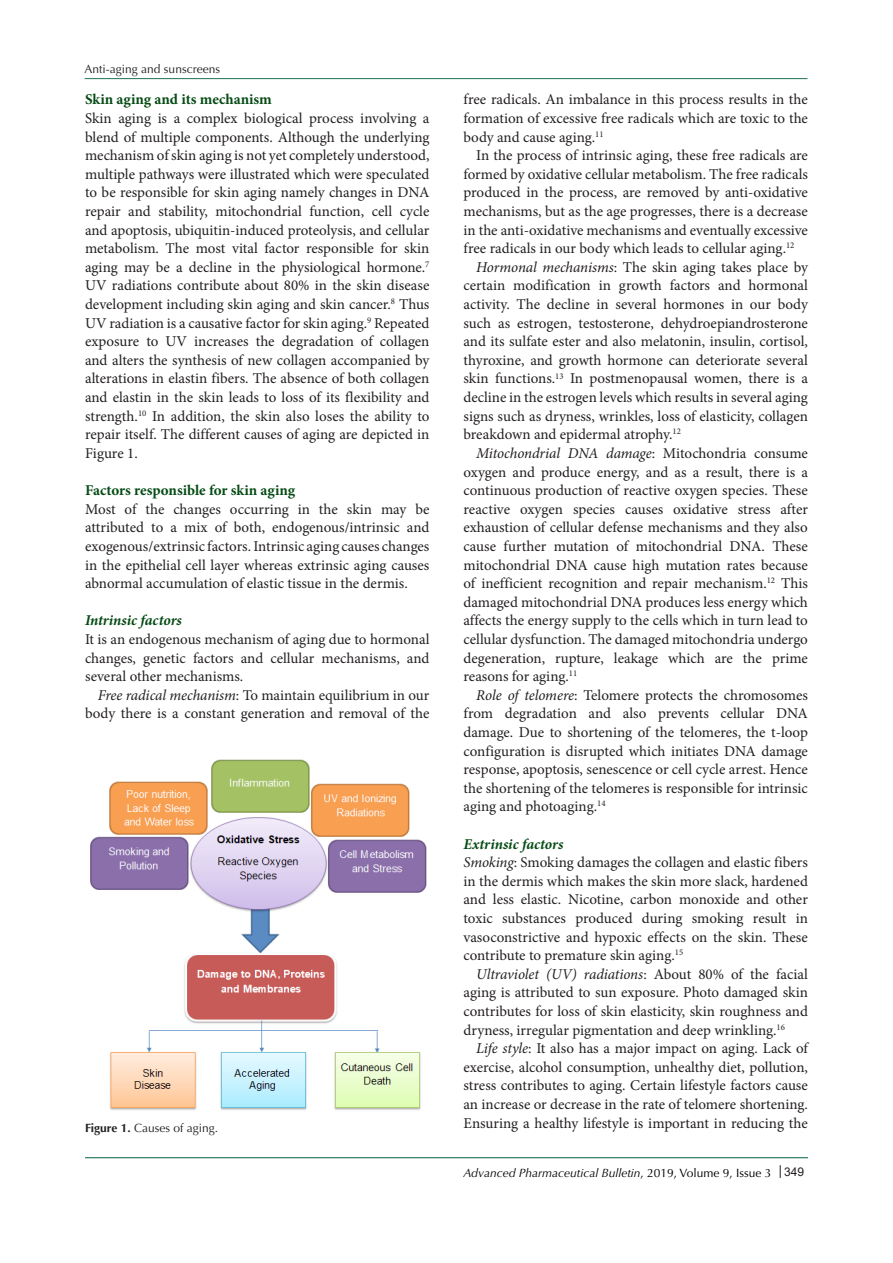
<style>
.page{position:relative;width:893px;height:1263px;background:#fff}
.page>*{position:absolute;margin:0;border:0;box-sizing:border-box;transform-origin:0 0}
.t1{font:15px/18.6px "Minion Pro";color:#231f20;text-align:justify}
.t2{font:700 15px "Minion Pro";color:#054b14}
.t3{font:italic 700 15px "Minion Pro";color:#054b14}
.t4{font:italic 12px "Optima LT Std";color:#000}
.t5{font:12px "Optima LT Std";color:#231f20}
.s1{font-style:italic}
.s2{font-weight:700}
.s3{font-style:normal}
.s4{font-family:"Arial";font-style:normal;color:#231f20}
</style>
<div class="page">
<svg style="left:780px;top:1165px;width:1px;height:13px"></svg>
<hr style="left:85px;top:1157px;width:723px;height:1px;background:#1e7252">
<hr style="left:85px;top:78px;width:722px;height:1px;background:#1e7252">
<img style="left:90px;top:759px;width:337px;height:351px">
<p class="t5" style="left:85px;top:62px;width:137px">Anti-aging and sunscreens</p>
<p class="t2" style="left:85px;top:89px;width:188px">Skin aging and its mechanism</p>
<p class="t1" style="left:85px;top:109px;width:346px">Skin aging is a complex biological process involving a blend of multiple components. Although the underlying mechanism of skin aging is not yet completely understood, multiple pathways were illustrated which were speculated to be responsible for skin aging namely changes in DNA repair and stability, mitochondrial function, cell cycle and apoptosis, ubiquitin-induced proteolysis, and cellular metabolism. The most vital factor responsible for skin aging may be a decline in the physiological hormone.<sup>7<br></sup>UV radiations contribute about 80% in the skin disease development including skin aging and skin cancer.<sup>8</sup> Thus UV radiation is a causative factor for skin aging.<sup>9</sup> Repeated exposure to UV increases the degradation of collagen and alters the synthesis of new collagen accompanied by alterations in elastin fibers. The absence of both collagen and elastin in the skin leads to loss of its flexibility and strength.<sup>10</sup> In addition, the skin also loses the ability to repair itself. The different causes of aging are depicted in Figure 1.</p>
<p class="t2" style="left:85px;top:480px;width:212px">Factors responsible for skin aging</p>
<p class="t1" style="left:85px;top:500px;width:346px">Most of the changes occurring in the skin may be attributed to a mix of both, endogenous/intrinsic and exogenous/extrinsic factors. Intrinsic aging causes changes in the epithelial cell layer whereas extrinsic aging causes abnormal accumulation of elastic tissue in the dermis.</p>
<p class="t3" style="left:85px;top:610px;width:98px">Intrinsic factors</p>
<p class="t1" style="left:85px;top:630px;width:346px">It is an endogenous mechanism of aging due to hormonal changes, genetic factors and cellular mechanisms, and several other mechanisms.</p>
<p class="t1" style="left:85px;top:686px;width:346px;text-align:right"><span class="s1">Free radical mechanism</span>: To maintain equilibrium in our body there is a constant generation and removal of the</p>
<p class="t5" style="left:85px;top:1121px;width:135px"><span class="s2">Figure 1.</span> Causes of aging.</p>
<p class="t1" style="left:463px;top:90px;width:346px">free radicals. An imbalance in this process results in the formation of excessive free radicals which are toxic to the body and cause aging.<sup>11</sup></p>
<p class="t1" style="left:463px;top:146px;width:346px;text-indent:13px">In the process of intrinsic aging, these free radicals are formed by oxidative cellular metabolism. The free radicals produced in the process, are removed by anti-oxidative mechanisms, but as the age progresses, there is a decrease in the anti-oxidative mechanisms and eventually excessive free radicals in our body which leads to cellular aging.<sup>12</sup></p>
<p class="t1" style="left:463px;top:258px;width:346px;text-indent:13px"><span class="s1">Hormonal mechanisms</span>: The skin aging takes place by certain modification in growth factors and hormonal activity. The decline in several hormones in our body such as estrogen, testosterone, dehydroepiandrosterone and its sulfate ester and also melatonin, insulin, cortisol, thyroxine, and growth hormone can deteriorate several skin functions.<sup>13</sup> In postmenopausal women, there is a decline in the estrogen levels which results in several aging signs such as dryness, wrinkles, loss of elasticity, collagen breakdown and epidermal atrophy.<sup>12</sup></p>
<p class="t1" style="left:463px;top:444px;width:346px;text-indent:13px"><span class="s1">Mitochondrial DNA damage</span>: Mitochondria consume oxygen and produce energy, and as a result, there is a continuous production of reactive oxygen species. These reactive oxygen species causes oxidative stress after exhaustion of cellular defense mechanisms and they also cause further mutation of mitochondrial DNA. These mitochondrial DNA cause high mutation rates because of inefficient recognition and repair mechanism.<sup>12</sup> This damaged mitochondrial DNA produces less energy which affects the energy supply to the cells which in turn lead to cellular dysfunction. The damaged mitochondria undergo degeneration, rupture, leakage which are the prime reasons for aging.<sup>11</sup></p>
<p class="t1" style="left:463px;top:686px;width:346px;text-indent:13px"><span class="s1">Role of telomere</span>: Telomere protects the chromosomes from degradation and also prevents cellular DNA damage. Due to shortening of the telomeres, the t-loop configuration is disrupted which initiates DNA damage response, apoptosis, senescence or cell cycle arrest. Hence the shortening of the telomeres is responsible for intrinsic aging and photoaging.<sup>14</sup></p>
<p class="t3" style="left:463px;top:833px;width:101px">Extrinsic factors</p>
<p class="t1" style="left:463px;top:853px;width:346px"><span class="s1">Smoking</span>: Smoking damages the collagen and elastic fibers in the dermis which makes the skin more slack, hardened and less elastic. Nicotine, carbon monoxide and other toxic substances produced during smoking result in vasoconstrictive and hypoxic effects on the skin. These contribute to premature skin aging.<sup>15</sup></p>
<p class="t1" style="left:463px;top:965px;width:346px;text-indent:13px"><span class="s1">Ultraviolet (UV) radiations</span>: About 80% of the facial aging is attributed to sun exposure. Photo damaged skin contributes for loss of skin elasticity, skin roughness and dryness, irregular pigmentation and deep wrinkling.<sup>16</sup></p>
<p class="t1" style="left:463px;top:1039px;width:346px;text-indent:13px"><span class="s1">Life style</span>: It also has a major impact on aging. Lack of exercise, alcohol consumption, unhealthy diet, pollution, stress contributes to aging. Certain lifestyle factors cause an increase or decrease in the rate of telomere shortening.<br>Ensuring a healthy lifestyle is important in reducing the</p>
<p class="t4" style="left:463px;top:1165px;width:342px">Advanced Pharmaceutical Bulletin<span class="s3">, 2019, Volume 9, Issue 3</span> <span class="s4">349</span></p>
</div>
